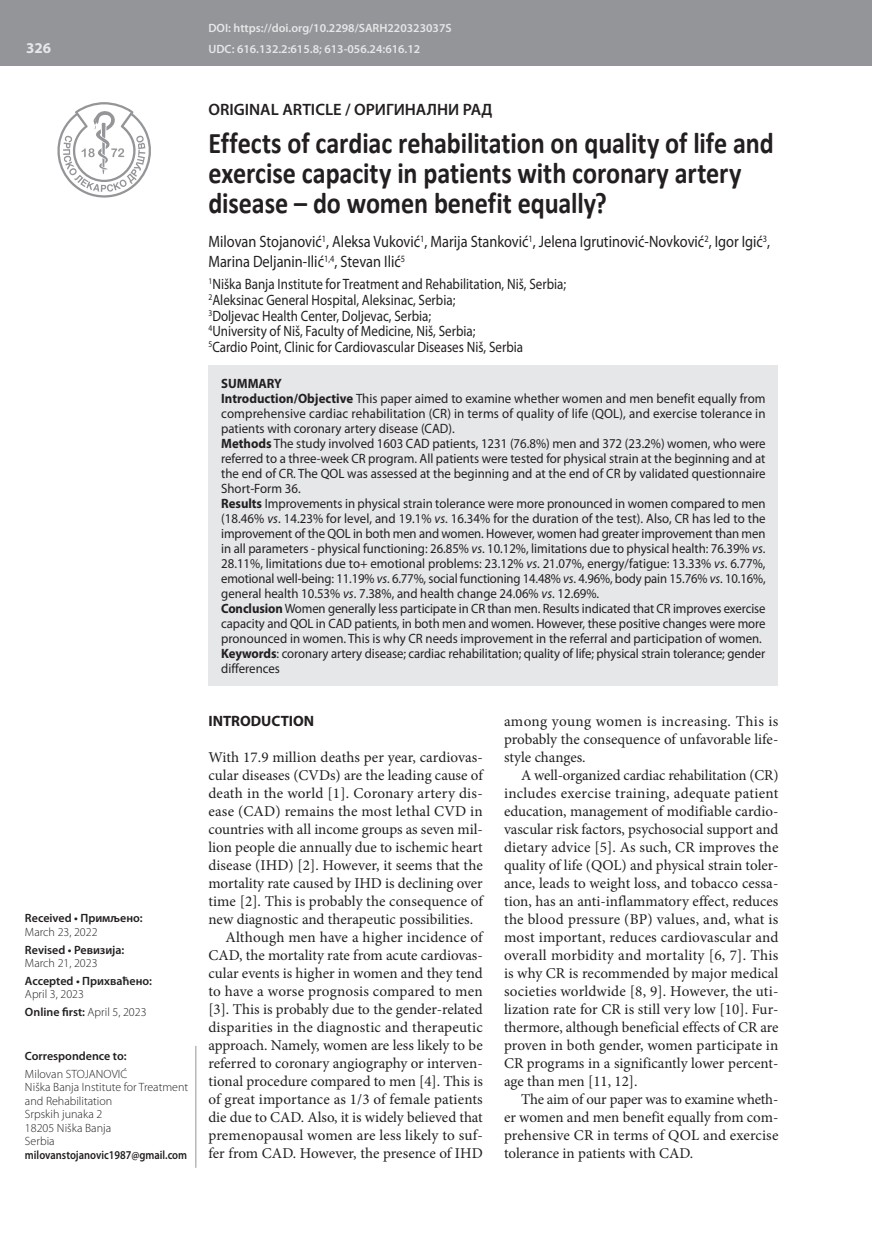
<style>
.page{position:relative;width:872px;height:1234px;background:#fff}
.page>*{position:absolute;margin:0;border:0;box-sizing:border-box;transform-origin:0 0}
.t1{font:700 30px/30px "Calibri";letter-spacing:-.005em;color:#231f20;scale:.87 1}
.t2{font:16.5px/19.5px "Myriad Pro";color:#231f20;scale:.87 1}
.t3{font:600 16.5px "Myriad Pro";color:#231f20}
.t4{font:15px/18px "Minion Pro";color:#231f20;text-align:justify}
.t5{font:15px/15.8px "Myriad Pro";color:#231f20;scale:.87 1}
.t6{font:700 15px "Myriad Pro";color:#231f20}
.t7{font:700 15px "Myriad Pro";color:#e6e7e9}
.t8{font:13.5px/15px "Myriad Pro";color:#231f20;scale:.95 1}
.t9{font:300 12px/13.5px "Myriad Pro";color:#231f20}
.t10{font:600 12px/21.3px "Myriad Pro";color:#e6e7e9}
.t11{font:600 12px "Myriad Pro";color:#231f20}
.t12{font:600 12px "Myriad Pro";color:#231f20;scale:.88 1}
.s1{font-weight:600}
.s2{font-weight:700}
.s3{font-style:italic}
</style>
<div class="page">
<div style="left:0;top:0;width:872px;height:66px;background:#939598"></div>
<svg style="left:57px;top:102px;width:94px;height:95px"></svg>
<div style="left:208px;top:365px;width:570px;height:320px;background:#e6e7e9"></div>
<hr style="left:196px;top:1045px;width:1px;height:122px;background:#939598">
<p class="t7" style="left:26px;top:38px;width:26px">326</p>
<p class="t11" style="left:25px;top:910px;width:119px">Received • Примљено:</p>
<p class="t9" style="left:25px;top:924px;width:74px">March 23, 2022</p>
<p class="t11" style="left:25px;top:941px;width:101px">Revised • Ревизија:</p>
<p class="t9" style="left:25px;top:956px;width:74px">March 21, 2023</p>
<p class="t11" style="left:25px;top:972px;width:129px">Accepted • Прихваћено:</p>
<p class="t9" style="left:25px;top:985px;width:123px;line-height:17.7px">April 3, 2023<br><span class="s1">Online first:</span> April 5, 2023</p>
<p class="t11" style="left:25px;top:1047px;width:103px">Correspondence to:</p>
<p class="t9" style="left:25px;top:1066px;width:165px">Milovan STOJANOVIĆ<br>Niška Banja Institute for Treatment and Rehabilitation<br>Srpskih junaka 2<br>18205 Niška Banja<br>Serbia</p>
<p class="t12" style="left:25px;top:1146px;width:186px">milovanstojanovic1987@gmail.com</p>
<p class="t10" style="left:208px;top:17px;width:245px">DOI: https://doi.org/10.2298/SARH220323037S<br>UDC: 616.132.2:615.8; 613-056.24:616.12</p>
<p class="t3" style="left:208px;top:98px;width:286px">ORIGINAL ARTICLE / ОРИГИНАЛНИ РАД</p>
<h1 class="t1" style="left:208px;top:128px;width:651px">Effects of cardiac rehabilitation on quality of life and exercise capacity in patients with coronary artery disease – do women benefit equally?</h1>
<p class="t2" style="left:208px;top:232px;width:647px">Milovan Stojanović<sup>1</sup>, Aleksa Vuković<sup>1</sup>, Marija Stanković<sup>1</sup>, Jelena Igrutinović-Novković<sup>2</sup>, Igor Igić<sup>3</sup>,<br>Marina Deljanin-Ilić<sup>1,4</sup>, Stevan Ilić<sup>5</sup></p>
<p class="t5" style="left:208px;top:276px;width:413px"><sup>1</sup>Niška Banja Institute for Treatment and Rehabilitation, Niš, Serbia; <sup>2</sup>Aleksinac General Hospital, Aleksinac, Serbia;<br><sup>3</sup>Doljevac Health Center, Doljevac, Serbia;<br><sup>4</sup>University of Niš, Faculty of Medicine, Niš, Serbia;<br><sup>5</sup>Cardio Point, Clinic for Cardiovascular Diseases Niš, Serbia</p>
<p class="t8" style="left:221px;top:375px;width:574px"><span class="s2">SUMMARY<br>Introduction/Objective</span> This paper aimed to examine whether women and men benefit equally from comprehensive cardiac rehabilitation (CR) in terms of quality of life (QOL), and exercise tolerance in patients with coronary artery disease (CAD).<br><span class="s2">Methods</span> The study involved 1603 CAD patients, 1231 (76.8%) men and 372 (23.2%) women, who were referred to a three-week CR program. All patients were tested for physical strain at the beginning and at the end of CR. The QOL was assessed at the beginning and at the end of CR by validated questionnaire Short-Form 36.<br><span class="s2">Results</span> Improvements in physical strain tolerance were more pronounced in women compared to men (18.46% <span class="s3">vs</span>. 14.23% for level, and 19.1% <span class="s3">vs</span>. 16.34% for the duration of the test). Also, CR has led to the improvement of the QOL in both men and women. However, women had greater improvement than men in all parameters - physical functioning: 26.85% <span class="s3">vs</span>. 10.12%, limitations due to physical health: 76.39% <span class="s3">vs</span>.<br>28.11%, limitations due to+ emotional problems: 23.12% <span class="s3">vs</span>. 21.07%, energy/fatigue: 13.33% <span class="s3">vs</span>. 6.77%, emotional well-being: 11.19% <span class="s3">vs</span>. 6.77%, social functioning 14.48% <span class="s3">vs</span>. 4.96%, body pain 15.76% <span class="s3">vs</span>. 10.16%, general health 10.53% <span class="s3">vs</span>. 7.38%, and health change 24.06% <span class="s3">vs</span>. 12.69%.<br><span class="s2">Conclusion</span> Women generally less participate in CR than men. Results indicated that CR improves exercise capacity and QOL in CAD patients, in both men and women. However, these positive changes were more pronounced in women. This is why CR needs improvement in the referral and participation of women.<br><span class="s2">Keywords</span>: coronary artery disease; cardiac rehabilitation; quality of life; physical strain tolerance; gender differences</p>
<p class="t6" style="left:208px;top:711px;width:107px">INTRODUCTION</p>
<p class="t4" style="left:208px;top:748px;width:276px">With 17.9 million deaths per year, cardiovas-</p>
<p class="t4" style="left:208px;top:766px;width:276px">cular diseases (CVDs) are the leading cause of</p>
<p class="t4" style="left:208px;top:784px;width:276px">death in the world [1]. Coronary artery dis-</p>
<p class="t4" style="left:208px;top:802px;width:276px">ease (CAD) remains the most lethal CVD in</p>
<p class="t4" style="left:208px;top:820px;width:276px">countries with all income groups as seven mil-</p>
<p class="t4" style="left:208px;top:838px;width:276px">lion people die annually due to ischemic heart</p>
<p class="t4" style="left:208px;top:856px;width:276px">disease (IHD) [2]. However, it seems that the</p>
<p class="t4" style="left:208px;top:874px;width:276px">mortality rate caused by IHD is declining over</p>
<p class="t4" style="left:208px;top:892px;width:276px">time [2]. This is probably the consequence of</p>
<p class="t4" style="left:208px;top:910px;width:266px">new diagnostic and therapeutic possibilities.</p>
<p class="t4" style="left:225px;top:928px;width:259px">Although men have a higher incidence of</p>
<p class="t4" style="left:208px;top:946px;width:276px">CAD, the mortality rate from acute cardiovas-</p>
<p class="t4" style="left:208px;top:964px;width:276px">cular events is higher in women and they tend</p>
<p class="t4" style="left:208px;top:982px;width:276px">to have a worse prognosis compared to men</p>
<p class="t4" style="left:208px;top:1000px;width:276px">[3]. This is probably due to the gender-related</p>
<p class="t4" style="left:208px;top:1018px;width:276px">disparities in the diagnostic and therapeutic</p>
<p class="t4" style="left:208px;top:1036px;width:276px">approach. Namely, women are less likely to be</p>
<p class="t4" style="left:208px;top:1054px;width:276px">referred to coronary angiography or interven-</p>
<p class="t4" style="left:208px;top:1072px;width:276px">tional procedure compared to men [4]. This is</p>
<p class="t4" style="left:208px;top:1090px;width:276px">of great importance as 1/3 of female patients</p>
<p class="t4" style="left:208px;top:1108px;width:276px">die due to CAD. Also, it is widely believed that</p>
<p class="t4" style="left:208px;top:1126px;width:276px">premenopausal women are less likely to suf-</p>
<p class="t4" style="left:208px;top:1144px;width:276px">fer from CAD. However, the presence of IHD</p>
<p class="t4" style="left:504px;top:712px;width:276px">among young women is increasing. This is probably the consequence of unfavorable life&shy;style changes.</p>
<p class="t4" style="left:504px;top:766px;width:276px;text-indent:17px">A well-organized cardiac rehabilitation (CR) includes exercise training, adequate patient education, management of modifiable cardio&shy;vascular risk factors, psychosocial support and dietary advice [5]. As such, CR improves the quality of life (QOL) and physical strain toler&shy;ance, leads to weight loss, and tobacco cessa&shy;tion, has an anti-inflammatory effect, reduces the blood pressure (BP) values, and, what is most important, reduces cardiovascular and overall morbidity and mortality [6, 7]. This is why CR is recommended by major medical societies worldwide [8, 9]. However, the uti&shy;lization rate for CR is still very low [10]. Fur&shy;thermore, although beneficial effects of CR are proven in both gender, women participate in CR programs in a significantly lower percent&shy;age than men [11, 12].</p>
<p class="t4" style="left:504px;top:1090px;width:276px;text-indent:17px">The aim of our paper was to examine wheth&shy;er women and men benefit equally from com&shy;prehensive CR in terms of QOL and exercise tolerance in patients with CAD.</p>
</div>
